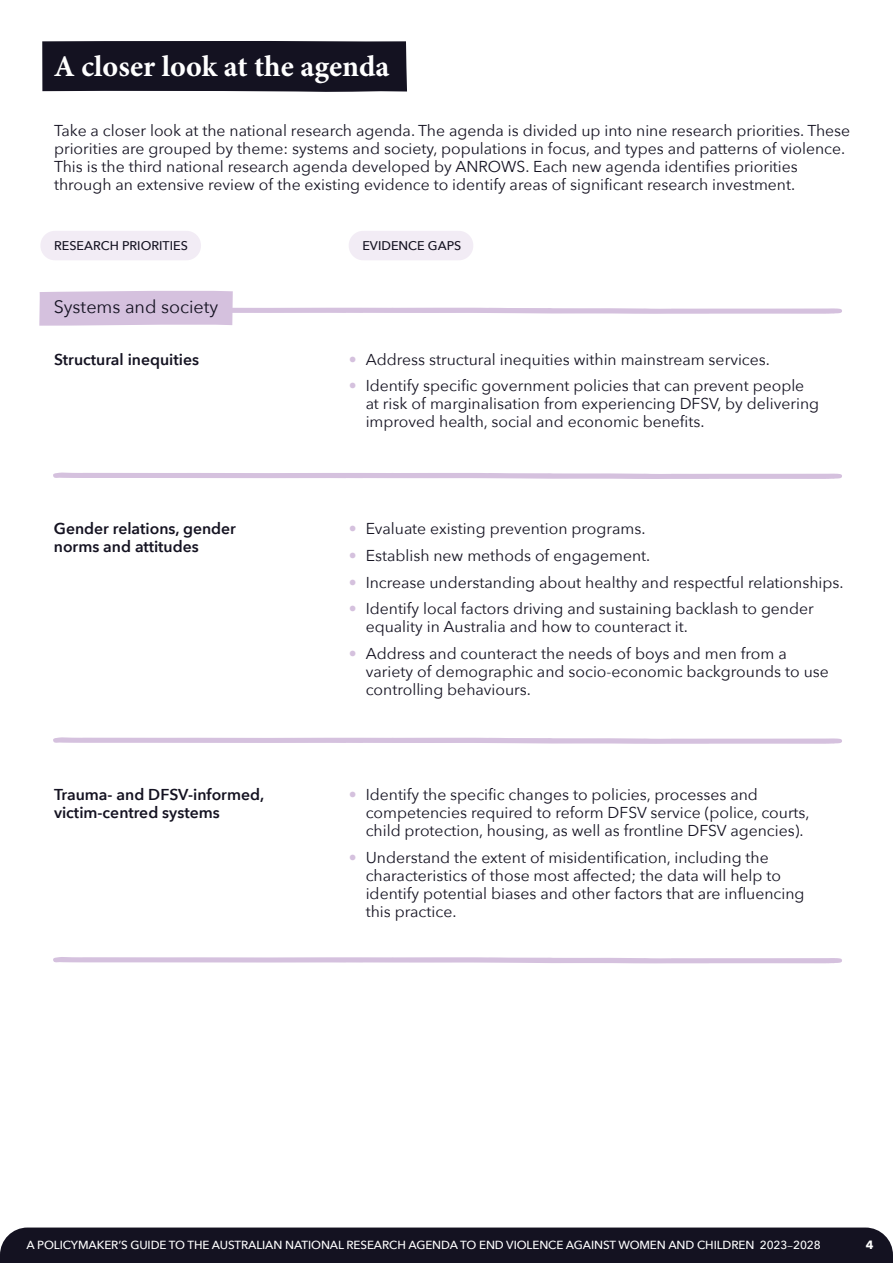
<style>
.page{position:relative;width:893px;height:1263px;background:#fff}
.page>*{position:absolute;margin:0;border:0;box-sizing:border-box;transform-origin:0 0}
.t1{font:700 30px "Minion Pro";color:#fff}
.t2{font:18px "Avenir Next";color:#141221}
.t3{font:15.75px/18px "Avenir Next";color:#141221}
.t4{font:600 15.75px/18px "Avenir Next";color:#141221}
.t5{font:500 12.6px "Avenir Next";color:#141221}
.t6{font:700 12px "Avenir Next";color:#fff}
.t7{font:500 11.7px "Avenir Next";letter-spacing:-.01em;color:#fff}
.s1{color:#d5c1de}
.s2{font-family:"Minion Pro"}
</style>
<div class="page">
<div style="left:0;top:1227px;width:893px;height:36px;background:#141221"></div>
<svg style="left:53px;top:472px;width:789px;height:7px"></svg>
<svg style="left:53px;top:737px;width:789px;height:7px"></svg>
<svg style="left:53px;top:957px;width:789px;height:6px;background:#dbcae3"></svg>
<svg style="left:39px;top:291px;width:803px;height:35px"></svg>
<div style="left:349px;top:231px;width:124px;height:29px;background:#f2ecf5;border-radius:14px"></div>
<div style="left:42px;top:41px;width:365px;height:51px;background:#141221"></div>
<div style="left:40px;top:231px;width:161px;height:29px;background:#f2ecf5;border-radius:14px"></div>
<h1 class="t1" style="left:54px;top:45px;width:337px">A closer look at the agenda</h1>
<p class="t3" style="left:54px;top:120px;width:798px">Take a closer look at the national research agenda. The agenda is divided up into nine research priorities. These priorities are grouped by theme: systems and society, populations in focus, and types and patterns of violence.<br>This is the third national research agenda developed by ANROWS. Each new agenda identifies priorities through an extensive review of the existing evidence to identify areas of significant research investment.</p>
<p class="t5" style="left:54px;top:235px;width:135px">RESEARCH PRIORITIES</p>
<p class="t2" style="left:54px;top:292px;width:166px">Systems and society</p>
<p class="t4" style="left:54px;top:350px;width:147px">Structural inequities</p>
<p class="t5" style="left:362px;top:235px;width:101px">EVIDENCE GAPS</p>
<p class="t3" style="left:349px;top:350px;width:423px"><span class="s1">•</span> Address structural inequities within mainstream services.</p>
<p class="t3" style="left:366px;top:376px;width:455px;text-indent:-17px"><span class="s1">•</span> Identify specific government policies that can prevent people at risk of marginalisation from experiencing DFSV, by delivering improved health, social and economic benefits.</p>
<p class="t4" style="left:54px;top:520px;width:184px">Gender relations, gender norms and attitudes</p>
<p class="t3" style="left:349px;top:519px;width:298px"><span class="s1">•</span> Evaluate existing prevention programs.</p>
<p class="t3" style="left:349px;top:546px;width:303px"><span class="s1">•</span> Establish new methods of engagement.</p>
<p class="t3" style="left:349px;top:572px;width:496px"><span class="s1">•</span> Increase understanding about healthy and respectful relationships.</p>
<p class="t3" style="left:366px;top:599px;width:450px;text-indent:-17px"><span class="s1">•</span> Identify local factors driving and sustaining backlash to gender equality in Australia and how to counteract it.</p>
<p class="t3" style="left:366px;top:643px;width:465px;text-indent:-17px"><span class="s1">•</span> Address and counteract the needs of boys and men from a variety of demographic and socio-economic backgrounds to use controlling behaviours.</p>
<p class="t4" style="left:54px;top:785px;width:212px">Trauma- and DFSV-informed, victim-centred systems</p>
<p class="t3" style="left:366px;top:785px;width:445px;text-indent:-17px"><span class="s1">•</span> Identify the specific changes to policies, processes and competencies required to reform DFSV service (police, courts, child protection, housing, as well as frontline DFSV agencies).</p>
<p class="t3" style="left:366px;top:847px;width:440px;text-indent:-17px"><span class="s1">•</span> Understand the extent of misidentification, including the characteristics of those most affected; the data will help to identify potential biases and other factors that are influencing this practice.</p>
<p class="t7" style="left:27px;top:1235px;width:796px">A POLICYMAKER’S GUIDE TO THE AUSTRALIAN NATIONAL RESEARCH AGENDA TO END VIOLENCE AGAINST WOMEN AND CHILDREN 2023<span class="s2">–</span>2028</p>
<p class="t6" style="left:866px;top:1234px;width:9px">4</p>
</div>
